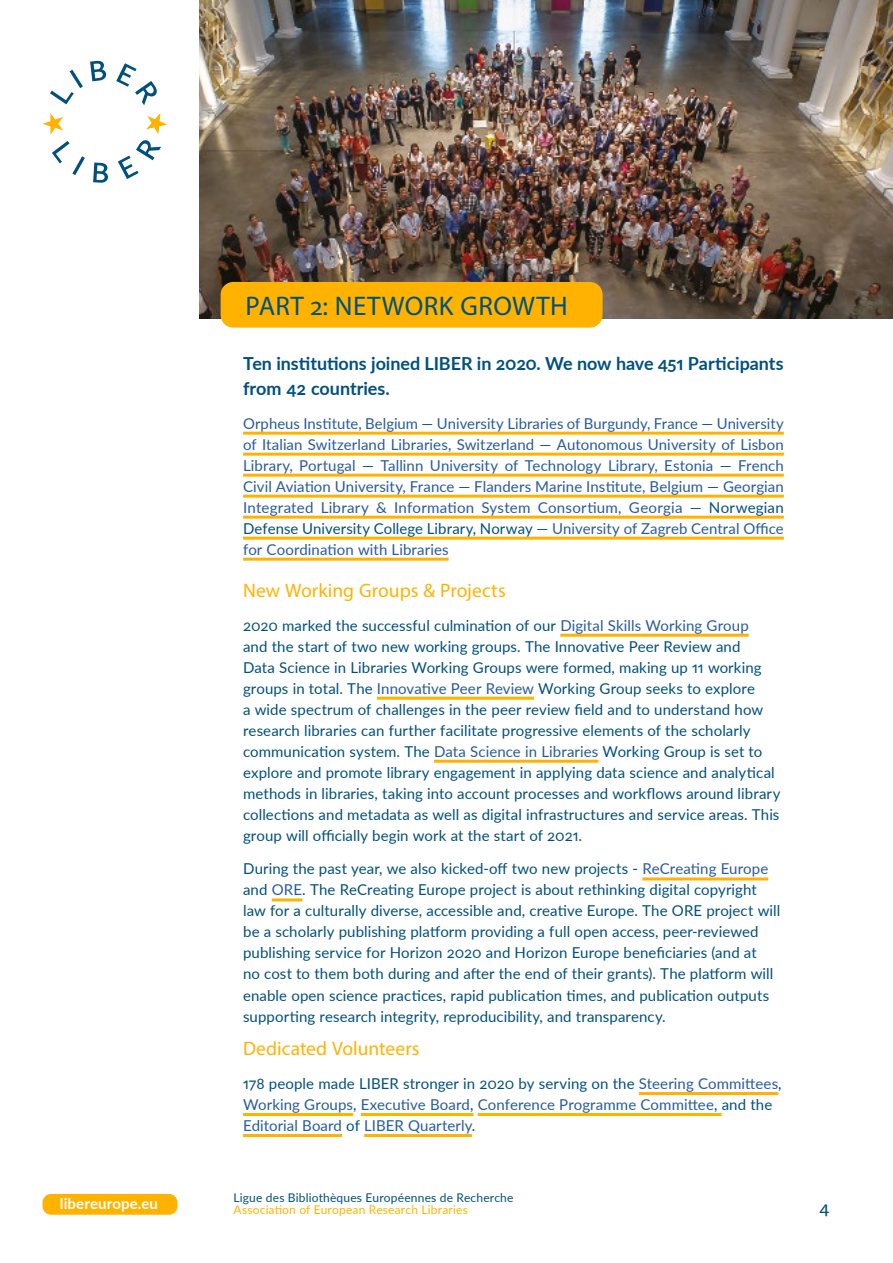
<style>
.page{position:relative;width:893px;height:1263px;background:#fff}
.page>*{position:absolute;margin:0;border:0;box-sizing:border-box;transform-origin:0 0}
.t1{font:27px "Myriad Pro";letter-spacing:.015em;color:#00507d}
.t2{font:19.5px "Myriad Pro";letter-spacing:.005em;color:#ffb300}
.t3{font:19.5px "Myriad Pro";color:#00507d}
.t4{font:700 18px/25.2px "Lato";letter-spacing:-.005em;color:#00507d}
.t5{font:15px/21px "Lato";letter-spacing:.005em;color:#00507d}
.t6{font:15px/21px "Lato";letter-spacing:.005em;color:#275b9b;text-align:justify}
.t7{font:700 15px "Lato";letter-spacing:.01em;color:#fff}
.t8{font:12px "Lato";letter-spacing:.015em;color:#00507d}
.t9{font:12px "Lato";letter-spacing:.015em;color:#ffb300}
.s1{color:#00507d}
.s2{color:#275b9b}
</style>
<div class="page">
<div style="left:43px;top:1194px;width:134px;height:21px;background:#ffb300;border-radius:9px"></div>
<svg style="left:43px;top:113px;width:124px;height:70px"></svg>
<svg style="left:50px;top:60px;width:107px;height:45px"></svg>
<hr style="left:243px;top:432px;width:541px;height:3px;background:#ffb300">
<hr style="left:243px;top:453px;width:541px;height:3px;background:#ffb300">
<hr style="left:243px;top:474px;width:541px;height:3px;background:#ffb300">
<hr style="left:243px;top:495px;width:541px;height:3px;background:#ffb300">
<hr style="left:243px;top:516px;width:541px;height:3px;background:#ffb300">
<hr style="left:243px;top:537px;width:541px;height:3px;background:#ffb300">
<hr style="left:243px;top:558px;width:206px;height:3px;background:#ffb300">
<hr style="left:560px;top:634px;width:189px;height:3px;background:#ffb300">
<hr style="left:377px;top:697px;width:157px;height:3px;background:#ffb300">
<hr style="left:434px;top:760px;width:164px;height:3px;background:#ffb300">
<hr style="left:642px;top:877px;width:126px;height:3px;background:#ffb300">
<hr style="left:272px;top:898px;width:30px;height:3px;background:#ffb300">
<hr style="left:639px;top:1092px;width:139px;height:3px;background:#ffb300">
<hr style="left:243px;top:1113px;width:110px;height:3px;background:#ffb300">
<hr style="left:361px;top:1113px;width:112px;height:3px;background:#ffb300">
<hr style="left:478px;top:1113px;width:244px;height:3px;background:#ffb300">
<hr style="left:243px;top:1134px;width:99px;height:3px;background:#ffb300">
<hr style="left:364px;top:1134px;width:108px;height:3px;background:#ffb300">
<img style="left:200px;top:0;width:693px;height:319px">
<div style="left:221px;top:282px;width:382px;height:46px;background:#ffb300;border-radius:13px"></div>
<p class="t7" style="left:60px;top:1193px;width:100px">libereurope.eu</p>
<h1 class="t1" style="left:246px;top:290px;width:324px">PART 2: NETWORK GROWTH</h1>
<p class="t4" style="left:243px;top:350px;width:542px">Ten institutions joined LIBER in 2020. We now have 451 Participants from 42 countries.</p>
<p class="t6" style="left:243px;top:412px;width:542px">Orpheus Institute, Belgium <span class="s1">—</span> University Libraries of Burgundy, France <span class="s1">—</span> University of Italian Switzerland Libraries, Switzerland <span class="s1">—</span> Autonomous University of Lisbon Library, Portugal <span class="s1">—</span> Tallinn University of Technology Library, Estonia <span class="s1">—</span> French Civil Aviation University, France <span class="s1">—</span> Flanders Marine Institute, Belgium <span class="s1">—</span> Georgian Integrated Library &amp; Information System Consortium, Georgia <span class="s1">— Norwegian Defense University College Library, Norway —</span> University of Zagreb Central Office for Coordination with Libraries</p>
<h2 class="t2" style="left:243px;top:578px;width:264px">New Working Groups &amp; Projects</h2>
<p class="t5" style="left:243px;top:614px;width:539px">2020 marked the successful culmination of our <span class="s2">Digital Skills Working Group<br></span>and the start of two new working groups. The Innovative Peer Review and<br>Data Science in Libraries Working Groups were formed, making up 11 working groups in total. The <span class="s2">Innovative Peer Review</span> Working Group seeks to explore<br>a wide spectrum of challenges in the peer review field and to understand how research libraries can further facilitate progressive elements of the scholarly communication system. The <span class="s2">Data Science in Libraries</span> Working Group is set to explore and promote library engagement in applying data science and analytical methods in libraries, taking into account processes and workflows around library collections and metadata as well as digital infrastructures and service areas. This group will officially begin work at the start of 2021.</p>
<p class="t5" style="left:243px;top:858px;width:539px">During the past year, we also kicked-off two new projects - <span class="s2">ReCreating Europe </span>and <span class="s2">ORE</span>. The ReCreating Europe project is about rethinking digital copyright law for a culturally diverse, accessible and, creative Europe. The ORE project will be a scholarly publishing platform providing a full open access, peer-reviewed publishing service for Horizon 2020 and Horizon Europe beneficiaries (and at<br>no cost to them both during and after the end of their grants). The platform will enable open science practices, rapid publication times, and publication outputs supporting research integrity, reproducibility, and transparency.</p>
<h2 class="t2" style="left:243px;top:1037px;width:178px">Dedicated Volunteers</h2>
<p class="t6" style="left:243px;top:1072px;width:540px;text-align:left"><span class="s1">178 people made LIBER stronger in 2020 by serving on the</span> Steering Committees<span class="s1">,<br></span>Working Groups<span class="s1">,</span> Executive Board<span class="s1">,</span> Conference Programme Committee<span class="s1">, and the<br></span>Editorial Board <span class="s1">of</span> LIBER Quarterly<span class="s1">.</span></p>
<p class="t8" style="left:234px;top:1188px;width:281px">Ligue des Bibliothèques Européennes de Recherche</p>
<p class="t9" style="left:234px;top:1200px;width:236px">Association of European Research Libraries</p>
<h2 class="t3" style="left:819px;top:1195px;width:11px">4</h2>
</div>
